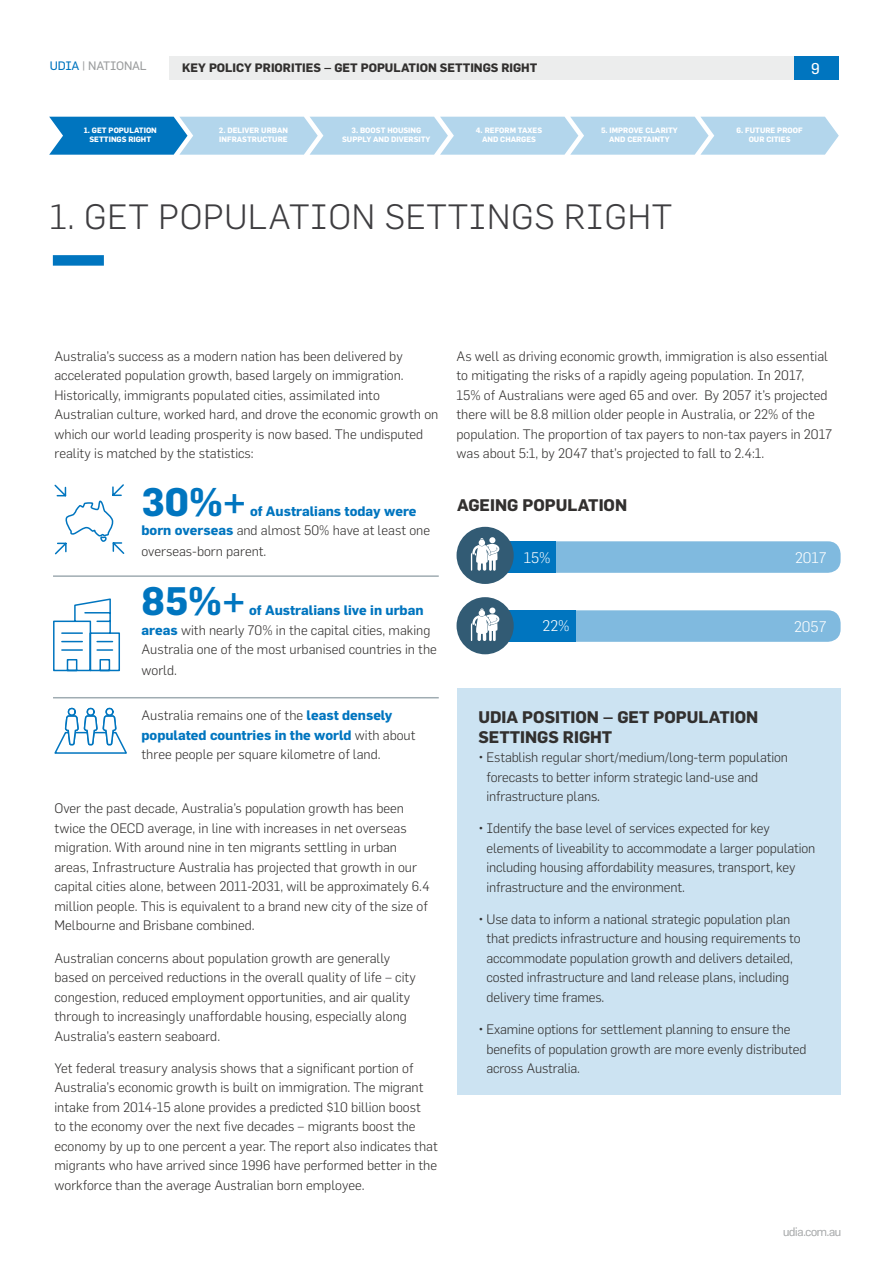
<style>
.page{position:relative;width:893px;height:1263px;background:#fff}
.page>*{position:absolute;margin:0;border:0;box-sizing:border-box;transform-origin:0 0}
.t1{font:700 39px "Flama";color:#0075bf}
.t2{font:300 34.5px "Flama";letter-spacing:.02em;color:#3e3d40}
.t3{font:700 16.5px/19.5px "Flama";color:#32302f}
.t4{font:15.3px "Flama Basic";color:#fff}
.t5{font:300 15px "Flama";color:#fff}
.t6{font:300 13.5px/19.5px "Flama";color:#32302f}
.t7{font:700 13.5px/19.5px "Flama";color:#0075bf}
.t8{font:700 12px "Flama";color:#32302f}
.t9{font:12px "Flama Basic";letter-spacing:-.02em;color:#9c9e9f}
.t10{font:300 12px "Flama";letter-spacing:-.02em;color:#b1b3b4}
.t11{font:700 7.65px/8.4px "Flama";color:#fff;text-align:center}
.s1{color:#0075bf}
.s2{font-weight:300;color:#32302f}
.s3{font-weight:700;color:#0075bf}
</style>
<div class="page">
<div style="left:170px;top:56px;width:624px;height:24px;background:#eceded"></div>
<div style="left:794px;top:56px;width:45px;height:24px;background:#0075bf"></div>
<svg style="left:576px;top:610px;width:265px;height:32px;background:#83bbdf"></svg>
<div style="left:506px;top:610px;width:70px;height:32px;background:#0075bf"></div>
<div style="left:53px;top:255px;width:51px;height:11px;background:#0075bf"></div>
<svg style="left:54px;top:707px;width:73px;height:47px"></svg>
<svg style="left:54px;top:484px;width:71px;height:71px"></svg>
<svg style="left:53px;top:598px;width:67px;height:74px"></svg>
<hr style="left:53px;top:575px;width:386px;height:2px;background:#a0acb2">
<hr style="left:53px;top:697px;width:386px;height:1px;background:#a0acb2">
<div style="left:457px;top:597px;width:57px;height:57px;background:#325b74;border-radius:50%"></div>
<svg style="left:471px;top:608px;width:28px;height:33px"></svg>
<svg style="left:556px;top:541px;width:285px;height:32px;background:#83bbdf"></svg>
<div style="left:506px;top:541px;width:50px;height:32px;background:#0075bf"></div>
<div style="left:457px;top:527px;width:57px;height:57px;background:#325b74;border-radius:50%"></div>
<svg style="left:471px;top:538px;width:28px;height:33px"></svg>
<div style="left:457px;top:688px;width:384px;height:406px;background:#cce3f2"></div>
<svg style="left:49px;top:117px;width:790px;height:38px;background:#9bc9e6"></svg>
<p class="t9" style="left:50px;top:58px;width:98px"><span class="s1">UDIA</span> | NATIONAL</p>
<p class="t4" style="left:811px;top:59px;width:10px">9</p>
<p class="t8" style="left:182px;top:61px;width:357px">KEY POLICY PRIORITIES – GET POPULATION SETTINGS RIGHT</p>
<p class="t11" style="left:84px;top:126px;width:75px">1. GET POPULATION<br>SETTINGS RIGHT</p>
<p class="t11" style="left:219px;top:126px;width:71px;text-align:left">2. DELIVER URBAN<br>INFRASTRUCTURE</p>
<p class="t11" style="left:342px;top:126px;width:90px">3. BOOST HOUSING<br>SUPPLY AND DIVERSITY</p>
<p class="t11" style="left:476px;top:126px;width:68px">4. REFORM TAXES<br>AND CHARGES</p>
<p class="t11" style="left:601px;top:126px;width:78px">5. IMPROVE CLARITY<br>AND CERTAINTY</p>
<p class="t11" style="left:737px;top:126px;width:68px">6. FUTURE PROOF<br>OUR CITIES</p>
<h2 class="t2" style="left:50px;top:196px;width:624px">1. GET POPULATION SETTINGS RIGHT</h2>
<p class="t6" style="left:54px;top:346px;width:385px">Australia’s success as a modern nation has been delivered by accelerated population growth, based largely on immigration.<br>Historically, immigrants populated cities, assimilated into Australian culture, worked hard, and drove the economic growth on which our world leading prosperity is now based. The undisputed reality is matched by the statistics:</p>
<h1 class="t1" style="left:142px;top:478px;width:106px">30%+</h1>
<p class="t7" style="left:142px;top:501px;width:290px;text-indent:109px">of Australians today were born overseas <span class="s2">and almost 50% have at least one</span></p>
<p class="t6" style="left:142px;top:541px;width:126px">overseas-born parent.</p>
<h1 class="t1" style="left:142px;top:578px;width:105px">85%+</h1>
<p class="t6" style="left:142px;top:601px;width:297px;text-indent:108px"><span class="s3">of Australians live in urban areas</span> with nearly 70% in the capital cities, making<br>Australia one of the most urbanised countries in the</p>
<p class="t6" style="left:142px;top:661px;width:37px">world.</p>
<p class="t6" style="left:142px;top:706px;width:275px">Australia remains one of the <span class="s3">least densely populated countries in the world</span> with about three people per square kilometre of land.</p>
<p class="t6" style="left:54px;top:799px;width:377px">Over the past decade, Australia’s population growth has been twice the OECD average, in line with increases in net overseas migration. With around nine in ten migrants settling in urban areas, Infrastructure Australia has projected that growth in our capital cities alone, between 2011-2031, will be approximately 6.4 million people. This is equivalent to a brand new city of the size of Melbourne and Brisbane combined.</p>
<p class="t6" style="left:54px;top:948px;width:363px">Australian concerns about population growth are generally based on perceived reductions in the overall quality of life – city congestion, reduced employment opportunities, and air quality through to increasingly unaffordable housing, especially along Australia’s eastern seaboard.</p>
<p class="t6" style="left:54px;top:1058px;width:385px">Yet federal treasury analysis shows that a significant portion of Australia’s economic growth is built on immigration. The migrant intake from 2014-15 alone provides a predicted $10 billion boost<br>to the economy over the next five decades – migrants boost the economy by up to one percent a year. The report also indicates that migrants who have arrived since 1996 have performed better in the workforce than the average Australian born employee.</p>
<p class="t6" style="left:457px;top:346px;width:377px">As well as driving economic growth, immigration is also essential to mitigating the risks of a rapidly ageing population. In 2017,<br>15% of Australians were aged 65 and over. By 2057 it’s projected there will be 8.8 million older people in Australia, or 22% of the population. The proportion of tax payers to non-tax payers in 2017 was about 5:1, by 2047 that’s projected to fall to 2.4:1.</p>
<p class="t3" style="left:457px;top:495px;width:172px">AGEING POPULATION</p>
<p class="t5" style="left:524px;top:549px;width:28px">15%</p>
<p class="t5" style="left:795px;top:549px;width:33px">2017</p>
<p class="t5" style="left:543px;top:616px;width:29px">22%</p>
<p class="t5" style="left:794px;top:618px;width:34px">2057</p>
<p class="t3" style="left:478px;top:707px;width:281px">UDIA POSITION – GET POPULATION<br>SETTINGS RIGHT</p>
<p class="t6" style="left:486px;top:747px;width:303px;text-indent:-8px">• Establish regular short/medium/long-term population forecasts to better inform strategic land-use and infrastructure plans.</p>
<p class="t6" style="left:486px;top:818px;width:330px;text-indent:-8px">• Identify the base level of services expected for key elements of liveability to accommodate a larger population including housing affordability measures, transport, key infrastructure and the environment.</p>
<p class="t6" style="left:486px;top:909px;width:316px;text-indent:-8px">• Use data to inform a national strategic population plan that predicts infrastructure and housing requirements to accommodate population growth and delivers detailed, costed infrastructure and land release plans, including delivery time frames.</p>
<p class="t6" style="left:486px;top:1019px;width:321px;text-indent:-8px">• Examine options for settlement planning to ensure the benefits of population growth are more evenly distributed across Australia.</p>
<p class="t10" style="left:783px;top:1224px;width:60px">udia.com.au</p>
</div>
